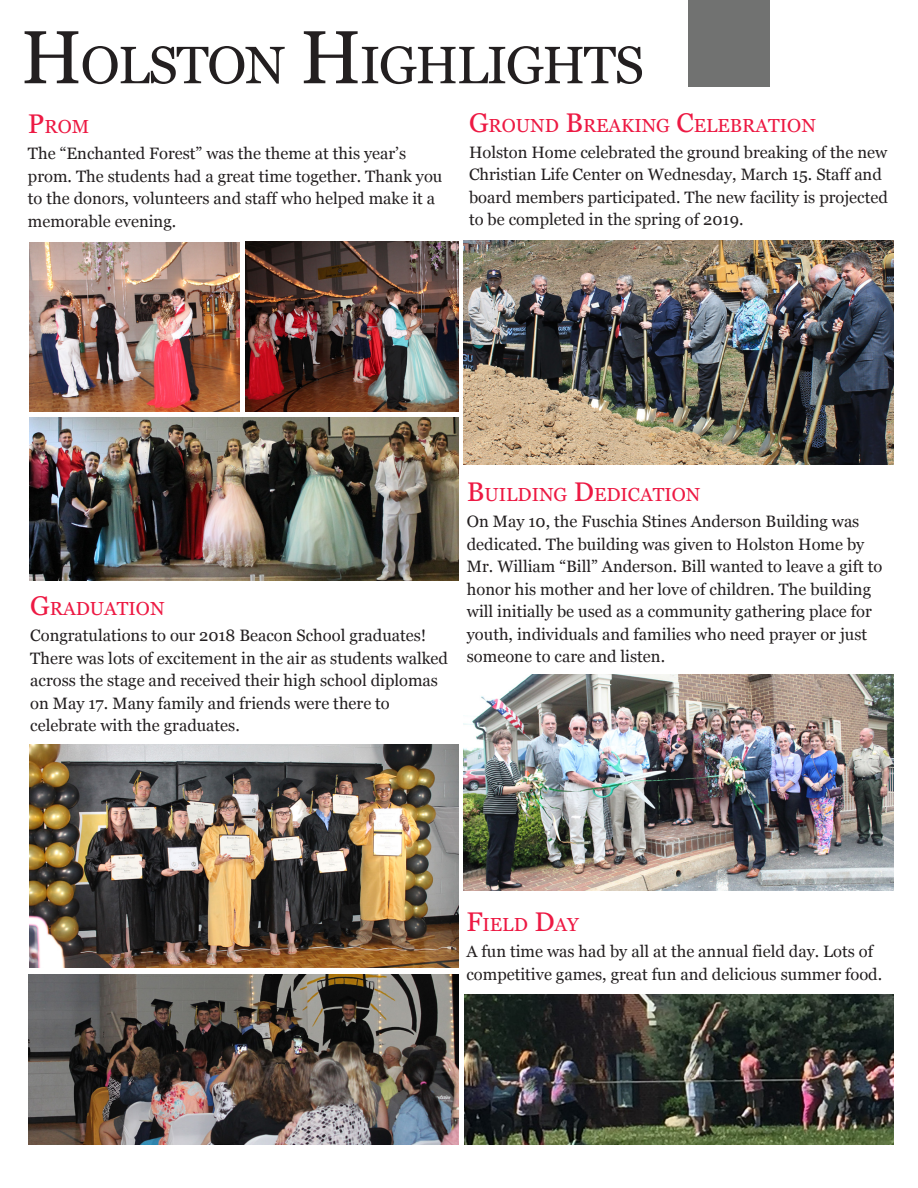
<style>
.page{position:relative;width:918px;height:1188px;background:#fff}
.page>*{position:absolute;margin:0;border:0;box-sizing:border-box;transform-origin:0 0}
.t1{font:52.5px "Georgia";letter-spacing:-.03em;color:#231f20}
.Subhead{font:18.9px "Georgia";color:#ed1943}
.Subhead-2{font:16.5px/22.5px "Georgia";color:#231f20}
.s1{font-size:75px}
.s2{font-size:27px}
</style>
<div class="page">
<img style="left:464px;top:994px;width:429px;height:151px">
<img style="left:28px;top:974px;width:431px;height:171px">
<img style="left:29px;top:744px;width:429px;height:224px">
<img style="left:464px;top:674px;width:429px;height:216px">
<img style="left:29px;top:243px;width:211px;height:168px">
<img style="left:245px;top:242px;width:214px;height:169px">
<img style="left:463px;top:241px;width:430px;height:223px">
<img style="left:30px;top:418px;width:428px;height:163px">
<div style="left:689px;top:0;width:81px;height:86px;background:#717271"></div>
<p class="t1" style="left:21px;top:33px;width:625px"><span class="s1">H</span>OLSTON <span class="s1">H</span>IGHLIGHTS</p>
<p class="Subhead" style="left:28px;top:115px;width:63px"><span class="s2">P</span>ROM</p>
<p class="Subhead-2" style="left:28px;top:143px;width:416px">The “Enchanted Forest” was the theme at this year’s prom. The students had a great time together. Thank you to the donors, volunteers and staff who helped make it a memorable evening.</p>
<p class="Subhead" style="left:469px;top:114px;width:348px"><span class="s2">G</span>ROUND <span class="s2">B</span>REAKING <span class="s2">C</span>ELEBRATION</p>
<p class="Subhead-2" style="left:469px;top:141px;width:420px">Holston Home celebrated the ground breaking of the new Christian Life Center on Wednesday, March 15. Staff and board members participated. The new facility is projected to be completed in the spring of 2019.</p>
<p class="Subhead" style="left:30px;top:597px;width:136px"><span class="s2">G</span>RADUATION</p>
<p class="Subhead-2" style="left:30px;top:625px;width:419px">Congratulations to our 2018 Beacon School graduates!<br>There was lots of excitement in the air as students walked across the stage and received their high school diplomas on May 17. Many family and friends were there to celebrate with the graduates.</p>
<p class="Subhead" style="left:467px;top:483px;width:235px"><span class="s2">B</span>UILDING <span class="s2">D</span>EDICATION</p>
<p class="Subhead-2" style="left:467px;top:511px;width:417px">On May 10, the Fuschia Stines Anderson Building was dedicated. The building was given to Holston Home by Mr. William “Bill” Anderson. Bill wanted to leave a gift to honor his mother and her love of children. The building will initially be used as a community gathering place for youth, individuals and families who need prayer or just someone to care and listen.</p>
<p class="Subhead" style="left:466px;top:913px;width:114px"><span class="s2">F</span>IELD <span class="s2">D</span>AY</p>
<p class="Subhead-2" style="left:466px;top:941px;width:417px">A fun time was had by all at the annual field day. Lots of competitive games, great fun and delicious summer food.</p>
</div>
